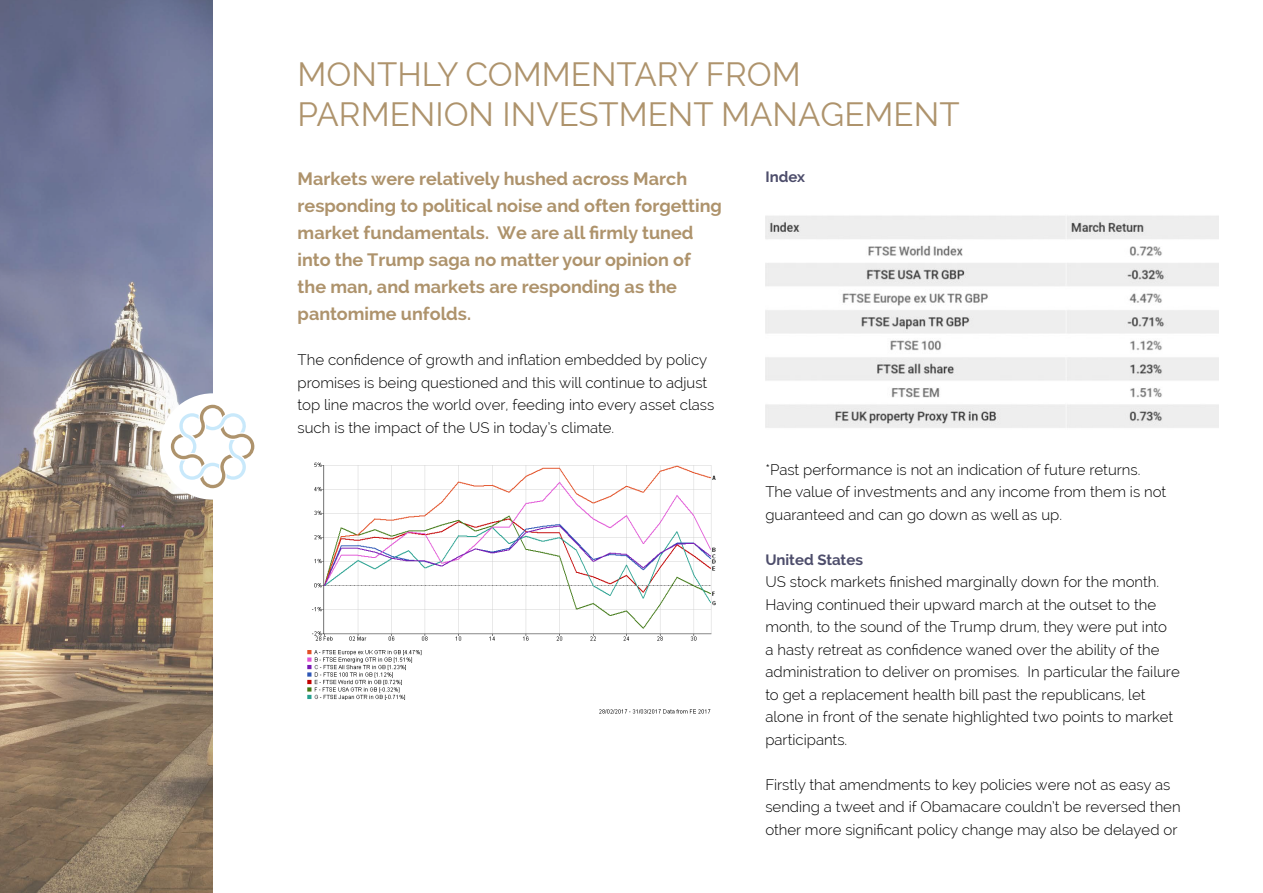
<style>
.page{position:relative;width:1263px;height:893px;background:#fff}
.page>*{position:absolute;margin:0;border:0;box-sizing:border-box;transform-origin:0 0}
.t1{font:33px/39.6px "Raleway";color:#ae936c}
.t2{font:700 18px/27px "Raleway";color:#ae936c}
.t3{font:300 15px/22.5px "Raleway";color:#000}
.t4{font:700 15px "Raleway";color:#4d4d6b}
</style>
<div class="page">
<img style="left:0;top:0;width:213px;height:893px">
<div style="left:159px;top:393px;width:107px;height:107px;background:#fff;border-radius:50%"></div>
<svg style="left:171px;top:405px;width:83px;height:83px"></svg>
<img style="left:307px;top:462px;width:409px;height:251px">
<img style="left:765px;top:216px;width:453px;height:212px">
<h1 class="t1" style="left:298px;top:55px;width:663px">MONTHLY COMMENTARY FROM<br>PARMENION INVESTMENT MANAGEMENT</h1>
<p class="t2" style="left:298px;top:165px;width:426px">Markets were relatively hushed across March responding to political noise and often forgetting market fundamentals. We are all firmly tuned into the Trump saga no matter your opinion of the man, and markets are responding as the pantomime unfolds.</p>
<p class="t3" style="left:298px;top:349px;width:418px">The confidence of growth and inflation embedded by policy promises is being questioned and this will continue to adjust top line macros the world over, feeding into every asset class such is the impact of the US in today’s climate.</p>
<p class="t4" style="left:765px;top:169px;width:41px">Index</p>
<p class="t3" style="left:765px;top:458px;width:402px">*Past performance is not an indication of future returns.<br>The value of investments and any income from them is not guaranteed and can go down as well as up.</p>
<p class="t4" style="left:765px;top:551px;width:99px">United States</p>
<p class="t3" style="left:765px;top:571px;width:416px">US stock markets finished marginally down for the month.<br>Having continued their upward march at the outset to the month, to the sound of the Trump drum, they were put into<br>a hasty retreat as confidence waned over the ability of the administration to deliver on promises. In particular the failure to get a replacement health bill past the republicans, let alone in front of the senate highlighted two points to market participants.</p>
<p class="t3" style="left:765px;top:773px;width:417px">Firstly that amendments to key policies were not as easy as sending a tweet and if Obamacare couldn’t be reversed then other more significant policy change may also be delayed or</p>
</div>
